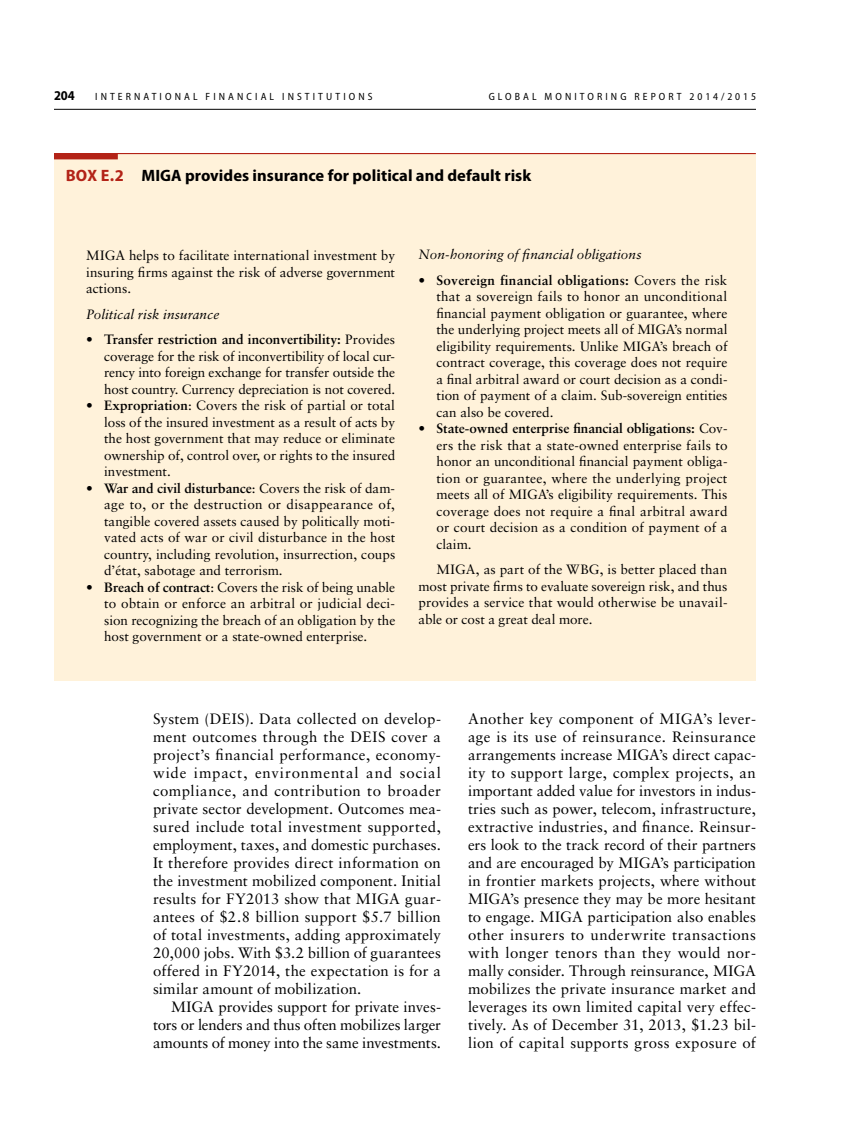
<style>
.page{position:relative;width:864px;height:1134px;background:#fff}
.page>*{position:absolute;margin:0;border:0;box-sizing:border-box;transform-origin:0 0}
.BN{font:700 semi-condensed 16.5px "Myriad Pro";letter-spacing:.005em;color:#000;scale:1.07 1}
.TX{font:15px/18px "Sabon";letter-spacing:.01em;color:#000;text-align:justify}
.BoxBL{font:13.5px/16.5px "Sabon";color:#000;text-align:justify}
.BTX{font:13.5px/16.5px "Sabon";letter-spacing:.005em;color:#000;text-align:justify}
.BTX1{font:13.5px/16.5px "Sabon";color:#000;text-align:justify}
.BTX1-2{font:italic 13.5px "Sabon";letter-spacing:.005em;color:#000}
.t1{font:700 semi-condensed 13.5px "Myriad Pro";color:#000}
.t2{font:semi-condensed 10.5px "Myriad Pro";letter-spacing:.295em;color:#000}
.s1{color:#b32317}
.s2{font-weight:700}
</style>
<div class="page">
<hr style="left:54px;top:109px;width:702px;height:1px;background:#000">
<div style="left:54px;top:154px;width:702px;height:526px;background:#fff2da"></div>
<div style="left:54px;top:153px;width:64px;height:6px;background:#b32317"></div>
<hr style="left:54px;top:153px;width:702px;height:1px;background:#b32317">
<p class="t1" style="left:54px;top:87px;width:22px">204</p>
<p class="t2" style="left:95px;top:90px;width:15px">I NTERNATIONAL</p>
<p class="t2" style="left:206px;top:90px;width:9px">FINANCIAL</p>
<p class="t2" style="left:282px;top:90px;width:9px">INSTITUTIONS</p>
<p class="t2" style="left:489px;top:90px;width:269px">GLOBAL MONITORING REPORT 2014/2015</p>
<p class="BN" style="left:66px;top:165px;width:437px"><span class="s1">BOX E.2</span> MIGA provides insurance for political and default risk</p>
<p class="BTX1" style="left:86px;top:247px;width:311px">MIGA helps to facilitate international investment by insuring firms against the risk of adverse government actions.</p>
<p class="BTX1-2" style="left:86px;top:306px;width:135px">Political risk insurance</p>
<p class="BoxBL" style="left:104px;top:331px;width:293px;text-indent:-18px"><span class="s2">• Transfer restriction and inconvertibility:</span> Provides coverage for the risk of inconvertibility of local cur&shy;rency into foreign exchange for transfer outside the host country. Currency depreciation is not covered.</p>
<p class="BoxBL" style="left:104px;top:397px;width:293px;text-indent:-18px"><span class="s2">• Expropriation</span>: Covers the risk of partial or total loss of the insured investment as a result of acts by the host government that may reduce or eliminate ownership of, control over, or rights to the insured investment.</p>
<p class="BoxBL" style="left:104px;top:479px;width:293px;text-indent:-18px"><span class="s2">• War and civil disturbance</span>: Covers the risk of dam&shy;age to, or the destruction or disappearance of, tangible covered assets caused by politically moti&shy;vated acts of war or civil disturbance in the host country, including revolution, insurrection, coups d’état, sabotage and terrorism.</p>
<p class="BoxBL" style="left:104px;top:578px;width:293px;text-indent:-18px"><span class="s2">• Breach of contract</span>: Covers the risk of being unable to obtain or enforce an arbitral or judicial deci&shy;sion recognizing the breach of an obligation by the host government or a state-owned enterprise.</p>
<p class="BTX1-2" style="left:418px;top:247px;width:225px">Non-honoring of financial obligations</p>
<p class="BoxBL" style="left:436px;top:272px;width:293px;text-indent:-18px"><span class="s2">• Sovereign financial obligations:</span> Covers the risk that a sovereign fails to honor an unconditional financial payment obligation or guarantee, where the underlying project meets all of MIGA’s normal eligibility requirements. Unlike MIGA’s breach of contract coverage, this coverage does not require a final arbitral award or court decision as a condi&shy;tion of payment of a claim. Sub-sovereign entities can also be covered.</p>
<p class="BoxBL" style="left:436px;top:420px;width:293px;text-indent:-18px"><span class="s2">• State-owned enterprise financial obligations:</span> Cov&shy;ers the risk that a state-owned enterprise fails to honor an unconditional financial payment obliga&shy;tion or guarantee, where the underlying project meets all of MIGA’s eligibility requirements. This coverage does not require a final arbitral award or court decision as a condition of payment of a claim.</p>
<p class="BTX" style="left:418px;top:561px;width:311px;text-indent:18px">MIGA, as part of the WBG, is better placed than most private firms to evaluate sovereign risk, and thus provides a service that would otherwise be unavail&shy;able or cost a great deal more.</p>
<p class="TX" style="left:153px;top:710px;width:290px">System (DEIS). Data collected on develop&shy;ment outcomes through the DEIS cover a project’s financial performance, economy&shy;wide impact, environmental and social compliance, and contribution to broader private sector development. Outcomes mea&shy;sured include total investment supported, employment, taxes, and domestic purchases.<br>It therefore provides direct information on the investment mobilized component. Initial results for FY2013 show that MIGA guar&shy;antees of $2.8 billion support $5.7 billion of total investments, adding approximately 20,000 jobs. With $3.2 billion of guarantees offered in FY2014, the expectation is for a similar amount of mobilization.</p>
<p class="TX" style="left:153px;top:998px;width:290px;text-indent:18px">MIGA provides support for private inves&shy;tors or lenders and thus often mobilizes larger amounts of money into the same investments.</p>
<p class="TX" style="left:468px;top:710px;width:290px">Another key component of MIGA’s lever&shy;age is its use of reinsurance. Reinsurance arrangements increase MIGA’s direct capac&shy;ity to support large, complex projects, an important added value for investors in indus&shy;tries such as power, telecom, infrastructure, extractive industries, and finance. Reinsur&shy;ers look to the track record of their partners and are encouraged by MIGA’s participation in frontier markets projects, where without MIGA’s presence they may be more hesitant to engage. MIGA participation also enables other insurers to underwrite transactions with longer tenors than they would nor&shy;mally consider. Through reinsurance, MIGA mobilizes the private insurance market and leverages its own limited capital very effec&shy;tively. As of December 31, 2013, $1.23 bil&shy;lion of capital supports gross exposure of</p>
</div>
